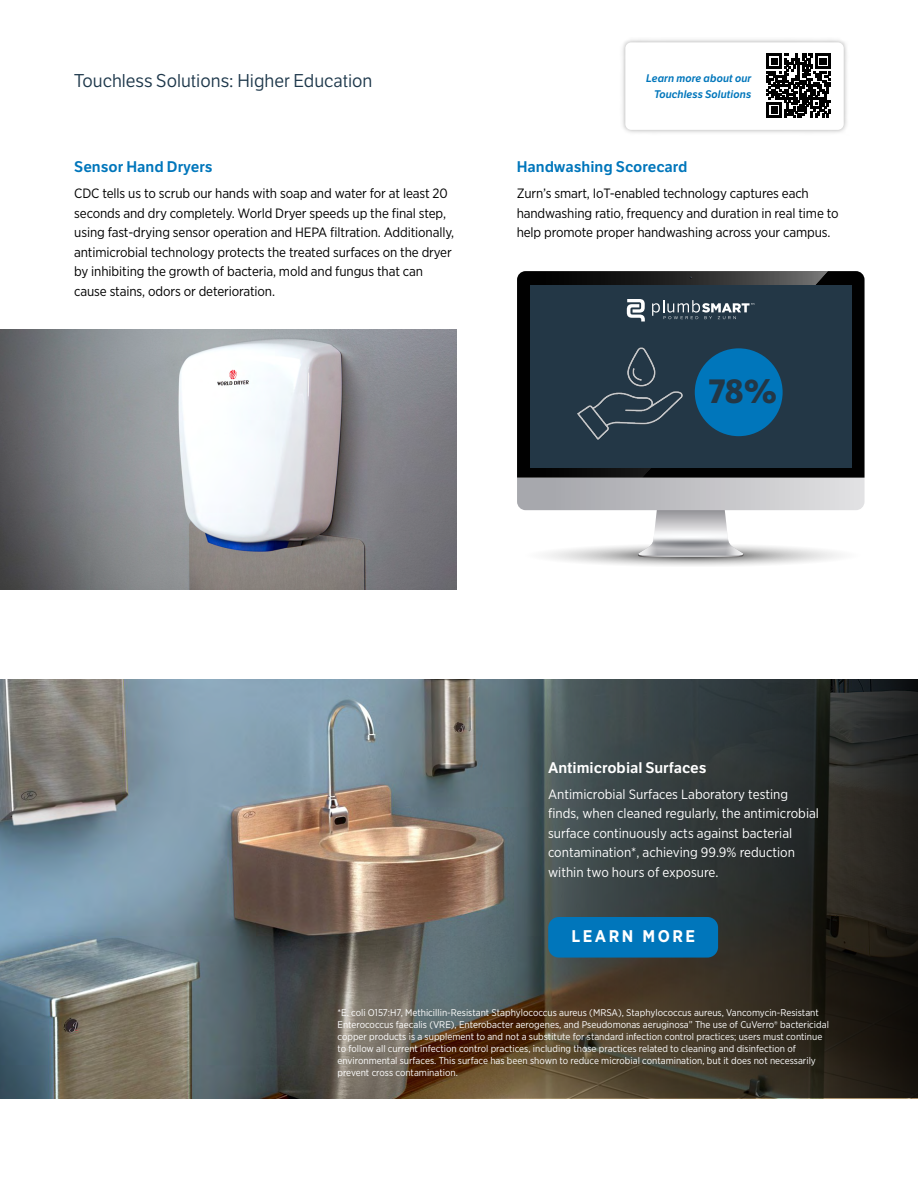
<style>
.page{position:relative;width:918px;height:1188px;background:#fff}
.page>*{position:absolute;margin:0;border:0;box-sizing:border-box;transform-origin:0 0}
.t1{font:700 33.15px "LFT Etica";color:#233746}
.t2{font:18px "LFT Etica Bk";color:#1e384b}
.t3{font:700 16.95px "Gotham Narrow";letter-spacing:.15em;color:#fff}
.t4{font:15px "LFT Etica SB";color:#0076bb}
.t5{font:15px "LFT Etica SB";color:#fff}
.t6{font:13.5px/19.5px "Gotham Narrow";letter-spacing:-.01em;color:#000}
.t7{font:13.5px/19.5px "Gotham Narrow";color:#fff}
.t8{font:italic 10.8px/15.5px "LFT Etica SB";color:#0076bb;text-align:right}
.t9{font:9.75px/12px "Gotham Narrow";color:#fff}
</style>
<div class="page">
<div style="left:619px;top:37px;width:230px;height:99px;background:#000;opacity:.34"></div>
<div style="left:625px;top:42px;width:219px;height:88px;background:#fff;border-radius:6px"></div>
<svg style="left:767px;top:54px;width:64px;height:64px"></svg>
<svg style="left:520px;top:542px;width:345px;height:25px"></svg>
<svg style="left:517px;top:478px;width:348px;height:80px"></svg>
<svg style="left:828px;top:271px;width:37px;height:207px;background:#0c0e0f"></svg>
<svg style="left:517px;top:271px;width:311px;height:207px;background:#18191b"></svg>
<div style="left:531px;top:285px;width:320px;height:180px;background:#233746"></div>
<div style="left:565px;top:329px;width:130px;height:130px;background:#233746"></div>
<div style="left:695px;top:348px;width:88px;height:88px;background:#0076bb;border-radius:50%"></div>
<img style="left:0;top:330px;width:457px;height:260px">
<img style="left:0;top:680px;width:446px;height:418px">
<svg style="left:446px;top:680px;width:472px;height:418px;background:#3d3e38"></svg>
<div style="left:548px;top:917px;width:170px;height:41px;background:#0076bb;border-radius:11px"></div>
<h2 class="t2" style="left:74px;top:71px;width:300px">Touchless Solutions: Higher Education</h2>
<p class="t8" style="left:646px;top:71px;width:107px">Learn more about our<br>Touchless Solutions</p>
<h3 class="t4" style="left:74px;top:158px;width:140px">Sensor Hand Dryers</h3>
<p class="t6" style="left:74px;top:184px;width:381px">CDC tells us to scrub our hands with soap and water for at least 20 seconds and dry completely. World Dryer speeds up the final step, using fast-drying sensor operation and HEPA filtration. Additionally, antimicrobial technology protects the treated surfaces on the dryer by inhibiting the growth of bacteria, mold and fungus that can cause stains, odors or deterioration.</p>
<h3 class="t4" style="left:517px;top:158px;width:172px">Handwashing Scorecard</h3>
<h3 class="t6" style="left:517px;top:184px;width:323px">Zurn’s smart, IoT-enabled technology captures each handwashing ratio, frequency and duration in real time to help promote proper handwashing across your campus.</h3>
<h1 class="t1" style="left:709px;top:371px;width:70px">78%</h1>
<h3 class="t5" style="left:548px;top:758px;width:160px">Antimicrobial Surfaces</h3>
<h3 class="t7" style="left:548px;top:784px;width:273px">Antimicrobial Surfaces Laboratory testing finds, when cleaned regularly, the antimicrobial surface continuously acts against bacterial contamination*, achieving 99.9% reduction within two hours of exposure.</h3>
<h3 class="t3" style="left:571px;top:925px;width:125px">LEARN MORE</h3>
<p class="t9" style="left:338px;top:1006px;width:493px">*E. coli O157:H7, Methicillin-Resistant Staphylococcus aureus (MRSA), Staphylococcus aureus, Vancomycin-Resistant Enterococcus faecalis (VRE), Enterobacter aerogenes, and Pseudomonas aeruginosa” The use of CuVerro® bactericidal copper products is a supplement to and not a substitute for standard infection control practices; users must continue to follow all current infection control practices, including those practices related to cleaning and disinfection of environmental surfaces. This surface has been shown to reduce microbial contamination, but it does not necessarily prevent cross contamination.</p>
</div>
